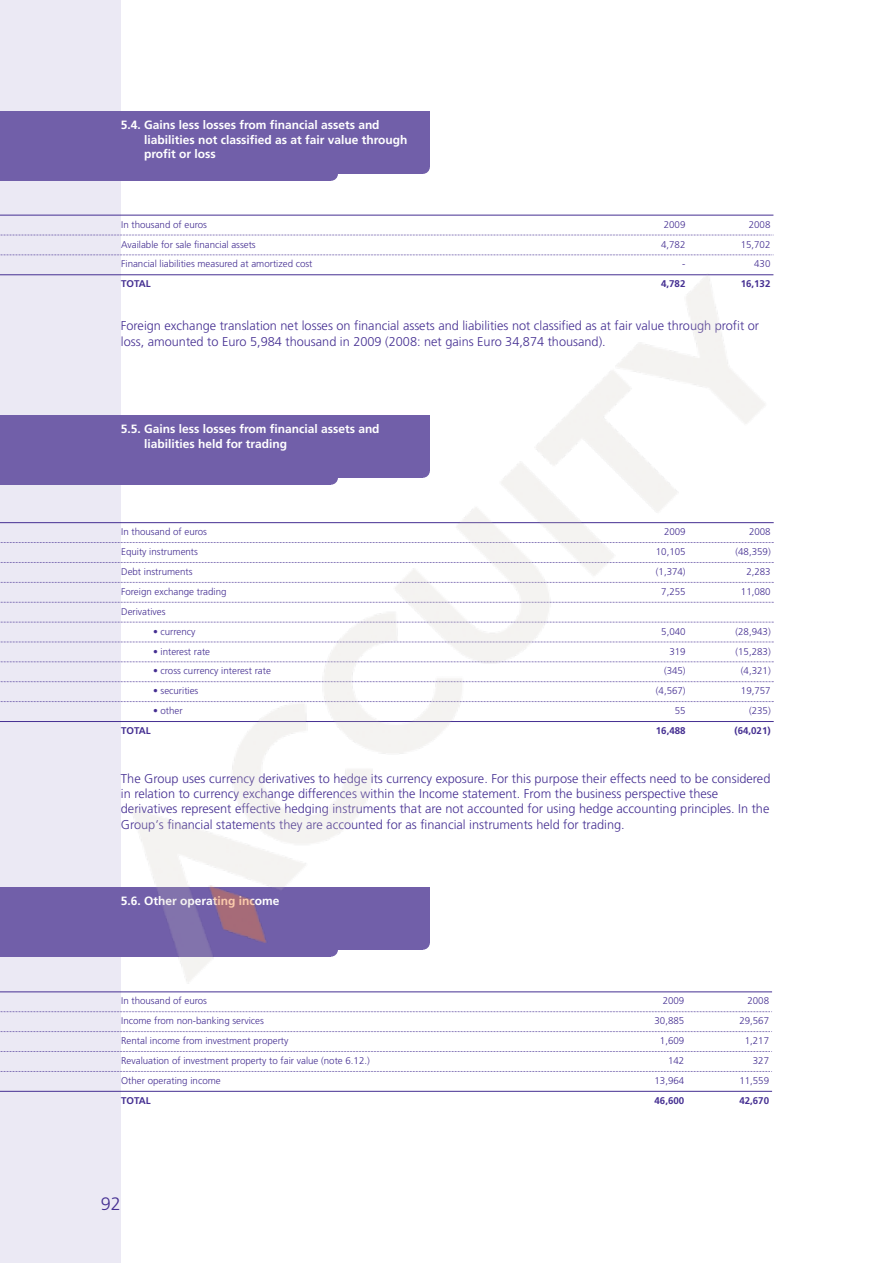
<style>
.page{position:relative;width:893px;height:1263px;background:#fff}
.page>*{position:absolute;margin:0;border:0;box-sizing:border-box;transform-origin:0 0}
.t1{font:300 18px "Frutiger CE";color:#452f92}
.t2{font:300 12.75px/15.3px "Frutiger CE";color:#452f92}
.t3{font:700 12px/14.4px "Frutiger CE";color:#fff}
.t4{font:300 9.75px "Frutiger CE";color:#452f92}
.t5{font:700 9.75px "Frutiger CE";color:#452f92}
</style>
<div class="page">
<div style="left:0;top:0;width:121px;height:1263px;background:#ebe9f4"></div>
<div style="left:0;top:131px;width:423px;height:43px;background:#715fa9"></div>
<div style="left:0;top:131px;width:331px;height:50px;background:#715fa9"></div>
<div style="left:416px;top:160px;width:14px;height:14px;background:#715fa9;border-radius:50%"></div>
<div style="left:324px;top:167px;width:14px;height:14px;background:#715fa9;border-radius:50%"></div>
<div style="left:0;top:111px;width:430px;height:56px;background:#715fa9"></div>
<hr style="left:0;top:215px;width:773px;height:1px;background:#452f92">
<svg style="left:0;top:235px;width:42px;height:1px"></svg>
<svg style="left:0;top:254px;width:42px;height:1px"></svg>
<hr style="left:0;top:274px;width:773px;height:1px;background:#452f92">
<div style="left:0;top:435px;width:331px;height:50px;background:#715fa9"></div>
<div style="left:0;top:415px;width:430px;height:56px;background:#715fa9"></div>
<hr style="left:0;top:522px;width:774px;height:1px;background:#452f92">
<svg style="left:0;top:542px;width:42px;height:1px"></svg>
<svg style="left:0;top:562px;width:42px;height:1px"></svg>
<svg style="left:0;top:582px;width:42px;height:1px"></svg>
<svg style="left:0;top:602px;width:42px;height:1px"></svg>
<svg style="left:0;top:622px;width:42px;height:1px"></svg>
<svg style="left:0;top:642px;width:42px;height:1px"></svg>
<svg style="left:0;top:661px;width:42px;height:1px"></svg>
<svg style="left:0;top:681px;width:42px;height:1px"></svg>
<svg style="left:0;top:701px;width:42px;height:1px"></svg>
<hr style="left:0;top:721px;width:774px;height:1px;background:#452f92">
<div style="left:0;top:907px;width:331px;height:50px;background:#715fa9"></div>
<div style="left:0;top:887px;width:430px;height:56px;background:#715fa9"></div>
<hr style="left:0;top:991px;width:772px;height:1px;background:#452f92">
<svg style="left:0;top:1011px;width:42px;height:1px"></svg>
<svg style="left:0;top:1031px;width:42px;height:1px"></svg>
<svg style="left:0;top:1051px;width:772px;height:1px"></svg>
<svg style="left:0;top:1071px;width:772px;height:1px"></svg>
<hr style="left:0;top:1091px;width:772px;height:1px;background:#452f92">
<img style="left:42px;top:234px;width:732px;height:798px">
<p class="t3" style="left:144px;top:119px;width:265px;text-indent:-23px">5.4. Gains less losses from financial assets and liabilities not classified as at fair value through profit or loss</p>
<p class="t4" style="left:121px;top:220px;width:87px">In thousand of euros</p>
<p class="t4" style="left:664px;top:220px;width:23px">2009</p>
<p class="t4" style="left:749px;top:220px;width:23px">2008</p>
<p class="t4" style="left:121px;top:240px;width:136px">Available for sale financial assets</p>
<p class="t4" style="left:661px;top:240px;width:26px">4,782</p>
<p class="t4" style="left:741px;top:240px;width:31px">15,702</p>
<p class="t4" style="left:121px;top:260px;width:193px">Financial liabilities measured at amortized cost</p>
<p class="t4" style="left:682px;top:260px;width:5px">-</p>
<p class="t4" style="left:754px;top:260px;width:18px">430</p>
<p class="t5" style="left:121px;top:280px;width:31px">TOTAL</p>
<p class="t5" style="left:661px;top:280px;width:26px">4,782</p>
<p class="t5" style="left:741px;top:280px;width:31px">16,132</p>
<p class="t2" style="left:121px;top:319px;width:640px">Foreign exchange translation net losses on financial assets and liabilities not classified as at fair value through profit or loss, amounted to Euro 5,984 thousand in 2009 (2008: net gains Euro 34,874 thousand).</p>
<p class="t3" style="left:144px;top:423px;width:237px;text-indent:-23px">5.5. Gains less losses from financial assets and liabilities held for trading</p>
<p class="t4" style="left:121px;top:528px;width:87px">In thousand of euros</p>
<p class="t4" style="left:664px;top:528px;width:23px">2009</p>
<p class="t4" style="left:749px;top:528px;width:23px">2008</p>
<p class="t4" style="left:121px;top:548px;width:78px">Equity instruments</p>
<p class="t4" style="left:656px;top:548px;width:31px">10,105</p>
<p class="t4" style="left:735px;top:548px;width:37px">(48,359)</p>
<p class="t4" style="left:121px;top:568px;width:73px">Debt instruments</p>
<p class="t4" style="left:656px;top:568px;width:31px">(1,374)</p>
<p class="t4" style="left:746px;top:568px;width:26px">2,283</p>
<p class="t4" style="left:121px;top:587px;width:107px">Foreign exchange trading</p>
<p class="t4" style="left:661px;top:587px;width:26px">7,255</p>
<p class="t4" style="left:741px;top:587px;width:31px">11,080</p>
<p class="t4" style="left:121px;top:607px;width:46px">Derivatives</p>
<p class="t4" style="left:153px;top:627px;width:44px">• currency</p>
<p class="t4" style="left:661px;top:627px;width:26px">5,040</p>
<p class="t4" style="left:735px;top:627px;width:37px">(28,943)</p>
<p class="t4" style="left:153px;top:647px;width:59px">• interest rate</p>
<p class="t4" style="left:669px;top:647px;width:18px">319</p>
<p class="t4" style="left:735px;top:647px;width:37px">(15,283)</p>
<p class="t4" style="left:153px;top:667px;width:119px">• cross currency interest rate</p>
<p class="t4" style="left:664px;top:667px;width:23px">(345)</p>
<p class="t4" style="left:741px;top:667px;width:31px">(4,321)</p>
<p class="t4" style="left:153px;top:687px;width:47px">• securities</p>
<p class="t4" style="left:656px;top:687px;width:31px">(4,567)</p>
<p class="t4" style="left:741px;top:687px;width:31px">19,757</p>
<p class="t4" style="left:153px;top:707px;width:31px">• other</p>
<p class="t4" style="left:675px;top:707px;width:12px">55</p>
<p class="t4" style="left:749px;top:707px;width:23px">(235)</p>
<p class="t5" style="left:121px;top:727px;width:31px">TOTAL</p>
<p class="t5" style="left:656px;top:727px;width:31px">16,488</p>
<p class="t5" style="left:734px;top:727px;width:38px">(64,021)</p>
<p class="t2" style="left:121px;top:772px;width:651px">The Group uses currency derivatives to hedge its currency exposure. For this purpose their effects need to be considered in relation to currency exchange differences within the Income statement. From the business perspective these derivatives represent effective hedging instruments that are not accounted for using hedge accounting principles. In the Group’s financial statements they are accounted for as financial instruments held for trading.</p>
<p class="t3" style="left:121px;top:895px;width:160px">5.6. Other operating income</p>
<p class="t4" style="left:121px;top:997px;width:87px">In thousand of euros</p>
<p class="t4" style="left:663px;top:997px;width:23px">2009</p>
<p class="t4" style="left:747px;top:997px;width:23px">2008</p>
<p class="t4" style="left:121px;top:1017px;width:144px">Income from non-banking services</p>
<p class="t4" style="left:654px;top:1017px;width:31px">30,885</p>
<p class="t4" style="left:739px;top:1017px;width:31px">29,567</p>
<p class="t4" style="left:121px;top:1037px;width:169px">Rental income from investment property</p>
<p class="t4" style="left:660px;top:1037px;width:26px">1,609</p>
<p class="t4" style="left:745px;top:1037px;width:26px">1,217</p>
<p class="t4" style="left:121px;top:1057px;width:250px">Revaluation of investment property to fair value (note 6.12.)</p>
<p class="t4" style="left:668px;top:1057px;width:18px">142</p>
<p class="t4" style="left:753px;top:1057px;width:18px">327</p>
<p class="t4" style="left:121px;top:1077px;width:101px">Other operating income</p>
<p class="t4" style="left:654px;top:1077px;width:31px">13,964</p>
<p class="t4" style="left:739px;top:1077px;width:31px">11,559</p>
<p class="t5" style="left:121px;top:1096px;width:31px">TOTAL</p>
<p class="t5" style="left:654px;top:1096px;width:31px">46,600</p>
<p class="t5" style="left:739px;top:1096px;width:31px">42,670</p>
<p class="t1" style="left:101px;top:1196px;width:21px">92</p>
</div>
